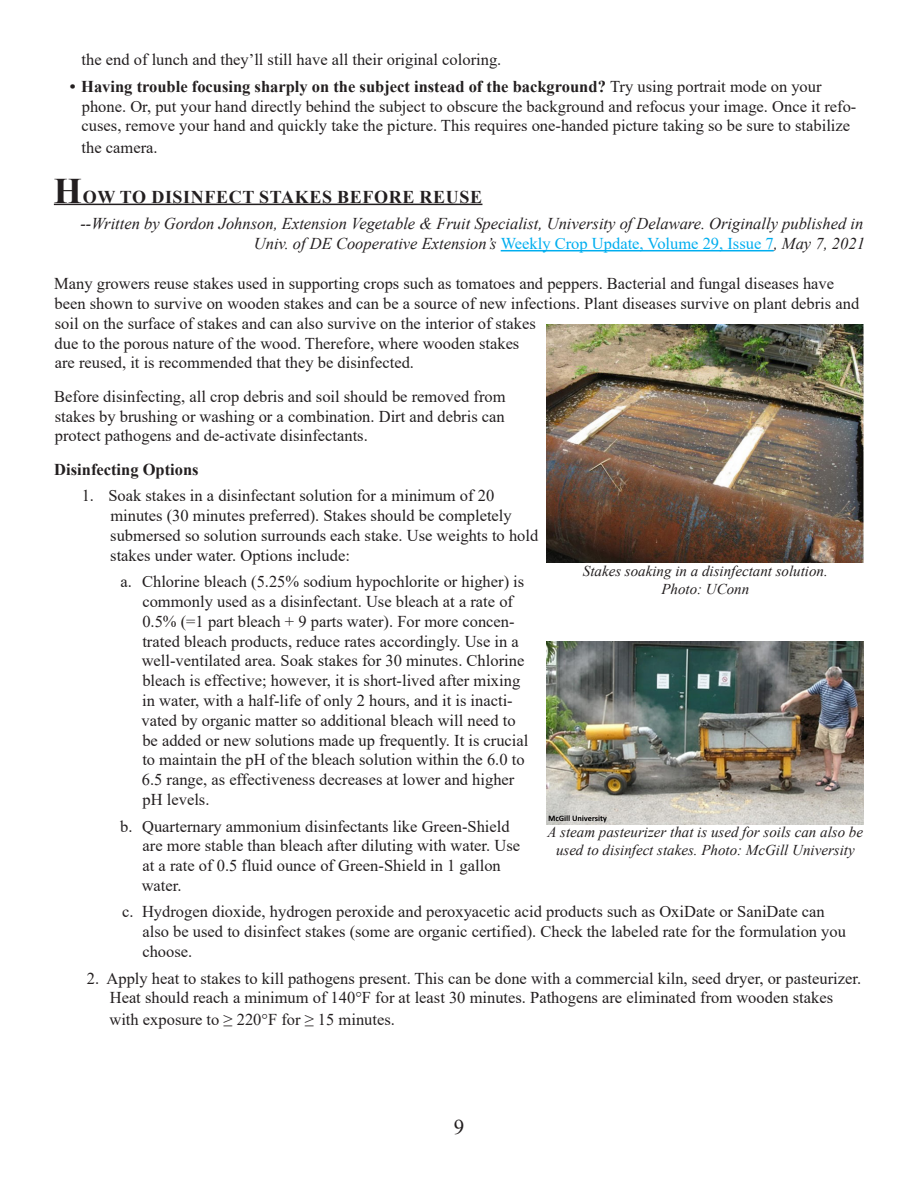
<style>
.page{position:relative;width:918px;height:1188px;background:#fff}
.page>*{position:absolute;margin:0;border:0;box-sizing:border-box;transform-origin:0 0}
.t1{font:21px "Times New Roman";color:#231f20}
.t2{font:700 18px "Times New Roman";letter-spacing:.035em;color:#231f20}
.Main_text{font:16.5px/19.8px "Times New Roman";color:#231f20}
.Credits{font:italic 16.5px/19.8px "Times New Roman";color:#231f20;text-align:right}
.Paragraph_Heading{font:700 16.5px "Times New Roman";color:#231f20}
.Credits-2{font:italic 15px/18px "Times New Roman";color:#231f20;text-align:center}
.s1{font-weight:700}
.s2{font-size:36px}
.s3{font-style:normal;color:#00aeef}
</style>
<div class="page">
<hr style="left:54px;top:204px;width:428px;height:1px;background:#231f20">
<hr style="left:501px;top:250px;width:273px;height:1px;background:#00aeef">
<img style="left:547px;top:324px;width:317px;height:238px">
<img style="left:547px;top:642px;width:317px;height:183px">
<p class="Main_text" style="left:82px;top:49px;width:421px">the end of lunch and they’ll still have all their original coloring.</p>
<p class="Main_text" style="left:82px;top:76px;width:776px;text-indent:-12px"><span class="s1">• Having trouble focusing sharply on the subject instead of the background?</span> Try using portrait mode on your phone. Or, put your hand directly behind the subject to obscure the background and refocus your image. Once it refo&shy;cuses, remove your hand and quickly take the picture. This requires one-handed picture taking so be sure to stabilize</p>
<p class="Main_text" style="left:82px;top:137px;width:78px">the camera.</p>
<p class="t2" style="left:54px;top:184px;width:430px"><span class="s2">H</span>OW TO DISINFECT STAKES BEFORE REUSE</p>
<p class="Credits" style="left:80px;top:214px;width:786px">--Written by Gordon Johnson, Extension Vegetable &amp; Fruit Specialist, University of Delaware. Originally published in<br>Univ. of DE Cooperative Extension’s <span class="s3">Weekly Crop Update, Volume 29, Issue 7</span>, May 7, 2021</p>
<p class="Main_text" style="left:54px;top:273px;width:807px">Many growers reuse stakes used in supporting crops such as tomatoes and peppers. Bacterial and fungal diseases have been shown to survive on wooden stakes and can be a source of new infections. Plant diseases survive on plant debris and soil on the surface of stakes and can also survive on the interior of stakes<br>due to the porous nature of the wood. Therefore, where wooden stakes<br>are reused, it is recommended that they be disinfected.</p>
<p class="Main_text" style="left:54px;top:386px;width:453px;text-align:justify">Before disinfecting, all crop debris and soil should be removed from stakes by brushing or washing or a combination. Dirt and debris can protect pathogens and de-activate disinfectants.</p>
<p class="Paragraph_Heading" style="left:54px;top:457px;width:146px">Disinfecting Options</p>
<p class="Main_text" style="left:110px;top:485px;width:430px;text-indent:-29px">1. Soak stakes in a disinfectant solution for a minimum of 20 minutes (30 minutes preferred). Stakes should be completely submersed so solution surrounds each stake. Use weights to hold stakes under water. Options include:</p>
<p class="Main_text" style="left:141px;top:571px;width:388px;text-indent:-21px">a. Chlorine bleach (5.25% sodium hypochlorite or higher) is commonly used as a disinfectant. Use bleach at a rate of 0.5% (=1 part bleach + 9 parts water). For more concen&shy;trated bleach products, reduce rates accordingly. Use in a well-ventilated area. Soak stakes for 30 minutes. Chlorine bleach is effective; however, it is short-lived after mixing in water, with a half-life of only 2 hours, and it is inacti&shy;vated by organic matter so additional bleach will need to be added or new solutions made up frequently. It is crucial to maintain the pH of the bleach solution within the 6.0 to 6.5 range, as effectiveness decreases at lower and higher pH levels.</p>
<p class="Main_text" style="left:142px;top:816px;width:380px;text-indent:-22px">b. Quarternary ammonium disinfectants like Green-Shield are more stable than bleach after diluting with water. Use at a rate of 0.5 fluid ounce of Green-Shield in 1 gallon water.</p>
<p class="Main_text" style="left:142px;top:902px;width:705px;text-indent:-20px">c. Hydrogen dioxide, hydrogen peroxide and peroxyacetic acid products such as OxiDate or SaniDate can also be used to disinfect stakes (some are organic certified). Check the labeled rate for the formulation you choose.</p>
<p class="Main_text" style="left:87px;top:968px;width:776px;text-align:center">2. Apply heat to stakes to kill pathogens present. This can be done with a commercial kiln, seed dryer, or pasteurizer.<br>Heat should reach a minimum of 140°F for at least 30 minutes. Pathogens are eliminated from wooden stakes</p>
<p class="Main_text" style="left:109px;top:1009px;width:287px">with exposure to ≥ 220°F for ≥ 15 minutes.</p>
<p class="Credits-2" style="left:583px;top:561px;width:247px">Stakes soaking in a disinfectant solution.<br>Photo: UConn</p>
<p class="Credits-2" style="left:548px;top:823px;width:317px">A steam pasteurizer that is used for soils can also be used to disinfect stakes. Photo: McGill University</p>
<p class="t1" style="left:454px;top:1112px;width:12px">9</p>
</div>
